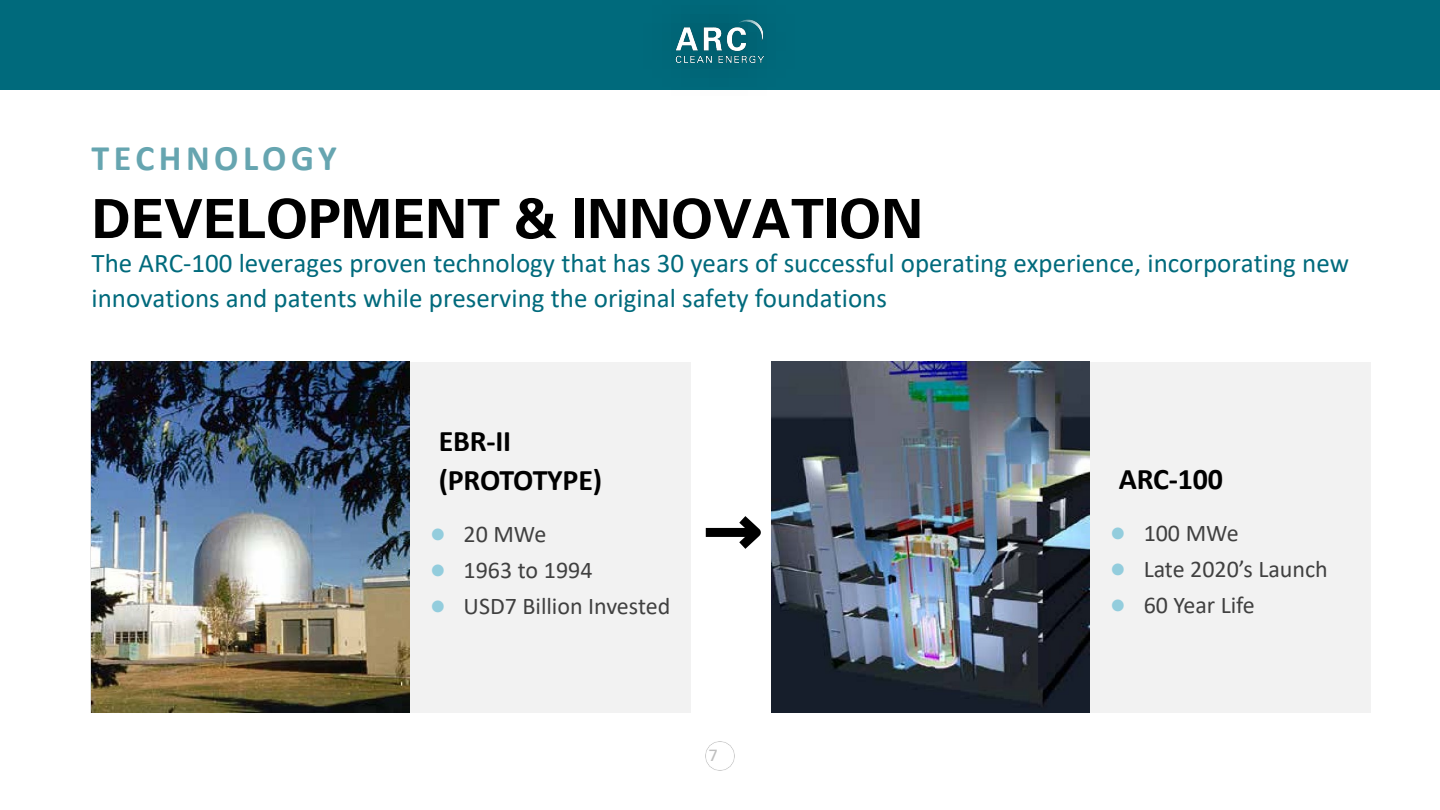
<style>
.page{position:relative;width:1440px;height:810px;background:#fff}
.page>*{position:absolute;margin:0;border:0;box-sizing:border-box;transform-origin:0 0}
.t1{font:700 54px "Univers";color:#000}
.t2{font:700 36px "Calibri";letter-spacing:.125em;color:#66a5b0}
.t3{font:700 30px "Calibri";letter-spacing:-.005em;color:#000}
.t4{font:27px/35px "Calibri";color:#006a7c}
.t5{font:24px "Calibri";color:#404040}
.t6{font:16.5px "Univers";color:#bfbfbf}
.s1{font-size:27px;color:#93cddd}
</style>
<div class="page">
<img style="left:706px;top:742px;width:28px;height:28px">
<div style="left:0;top:0;width:1440px;height:90px;background:#006a7c"></div>
<img style="left:675px;top:19px;width:89px;height:44px">
<div style="left:1090px;top:362px;width:281px;height:351px;background:#f2f2f2"></div>
<div style="left:410px;top:362px;width:281px;height:351px;background:#f2f2f2"></div>
<hr style="left:90px;top:362px;width:2px;height:351px;background:#e5e5e5">
<img style="left:92px;top:362px;width:318px;height:351px">
<img style="left:771px;top:362px;width:319px;height:351px">
<div style="left:706px;top:528px;width:50px;height:9px;background:#000"></div>
<svg style="left:730px;top:516px;width:31px;height:33px"></svg>
<p class="t2" style="left:92px;top:132px;width:247px">TECHNOLOGY</p>
<p class="t1" style="left:92px;top:187px;width:833px">DEVELOPMENT &amp; INNOVATION</p>
<p class="t4" style="left:92px;top:245px;width:1259px">The ARC-100 leverages proven technology that has 30 years of successful operating experience, incorporating new innovations and patents while preserving the original safety foundations</p>
<p class="t3" style="left:439px;top:420px;width:74px">EBR-II</p>
<p class="t3" style="left:439px;top:459px;width:165px">(PROTOTYPE)</p>
<p class="t5" style="left:430px;top:517px;width:118px"><span class="s1">●</span> 20 MWe</p>
<p class="t5" style="left:430px;top:553px;width:164px"><span class="s1">●</span> 1963 to 1994</p>
<p class="t5" style="left:430px;top:590px;width:242px"><span class="s1">●</span> USD7 Billion Invested</p>
<p class="t6" style="left:709px;top:745px;width:11px">7</p>
<p class="t3" style="left:1119px;top:458px;width:106px">ARC-100</p>
<p class="t5" style="left:1110px;top:516px;width:130px"><span class="s1">●</span> 100 MWe</p>
<p class="t5" style="left:1110px;top:552px;width:219px"><span class="s1">●</span> Late 2020’s Launch</p>
<p class="t5" style="left:1110px;top:589px;width:146px"><span class="s1">●</span> 60 Year Life</p>
</div>
